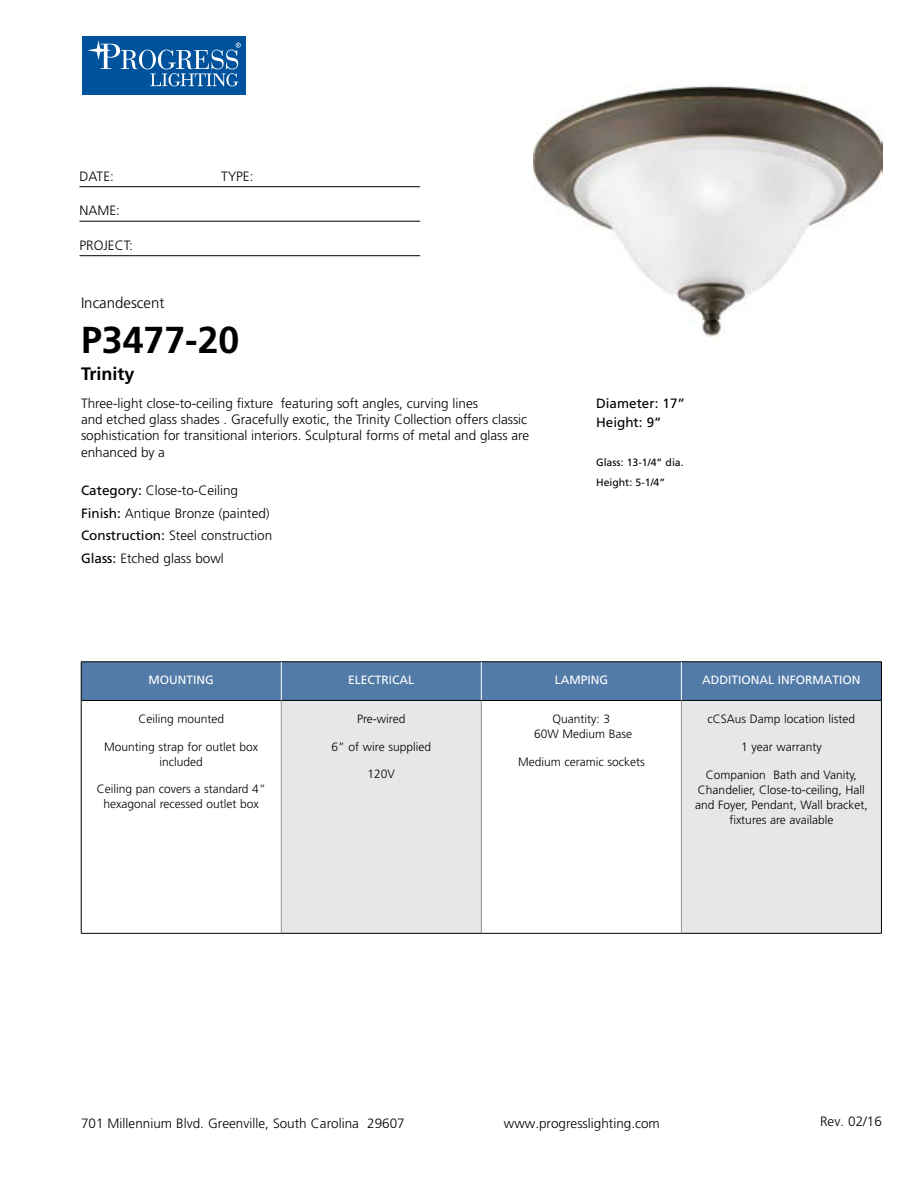
<style>
.page{position:relative;width:918px;height:1188px;background:#fff}
.page>*{position:absolute;margin:0;border:0;box-sizing:border-box;transform-origin:0 0}
.t1{font:700 37.5px "Frutiger LT Std";color:#000}
.t2{font:700 18px "Frutiger LT Std";color:#000}
.t3{font:300 15px "Frutiger LT Std";color:#000}
.t4{font:300 13.5px/16.2px "Frutiger LT Std";color:#000}
.t5{font:13.5px/19.5px "Frutiger LT Std";color:#000}
.t6{font:300 12px/15px "Frutiger LT Std";color:#000;text-align:center}
.t7{font:12px "Frutiger LT Std";color:#fff}
.t8{font:10.5px/19.5px "Frutiger LT Std";color:#000}
.s1{font-weight:400}
</style>
<div class="page">
<div style="left:82px;top:36px;width:164px;height:59px;background:#00529c"></div>
<svg style="left:139px;top:50px;width:17px;height:19px"></svg>
<div style="left:142px;top:50px;width:11px;height:19px;background:#00529c;border-radius:50%"></div>
<svg style="left:87px;top:40px;width:51px;height:29px"></svg>
<svg style="left:150px;top:43px;width:91px;height:43px"></svg>
<hr style="left:80px;top:186px;width:340px;height:1px;background:#000">
<hr style="left:80px;top:221px;width:340px;height:1px;background:#000">
<hr style="left:80px;top:255px;width:340px;height:1px;background:#000">
<div style="left:82px;top:663px;width:799px;height:37px;background:#527ba8"></div>
<div style="left:281px;top:700px;width:200px;height:233px;background:#e6e7e8"></div>
<div style="left:681px;top:700px;width:200px;height:233px;background:#e6e7e8"></div>
<hr style="left:281px;top:701px;width:1px;height:232px;background:#939598">
<hr style="left:481px;top:701px;width:1px;height:232px;background:#939598">
<hr style="left:681px;top:701px;width:1px;height:232px;background:#939598">
<hr style="left:81px;top:700px;width:200px;height:1px;background:#000">
<hr style="left:281px;top:700px;width:200px;height:1px;background:#000">
<hr style="left:481px;top:700px;width:200px;height:1px;background:#000">
<hr style="left:681px;top:700px;width:200px;height:1px;background:#000">
<hr style="left:81px;top:933px;width:200px;height:1px;background:#000">
<hr style="left:281px;top:933px;width:200px;height:1px;background:#000">
<hr style="left:481px;top:933px;width:200px;height:1px;background:#000">
<hr style="left:681px;top:933px;width:201px;height:1px;background:#000">
<hr style="left:81px;top:662px;width:200px;height:1px;background:#000">
<hr style="left:81px;top:662px;width:1px;height:38px;background:#000">
<hr style="left:281px;top:662px;width:200px;height:1px;background:#000">
<hr style="left:481px;top:662px;width:200px;height:1px;background:#000">
<hr style="left:681px;top:662px;width:201px;height:1px;background:#000">
<hr style="left:881px;top:662px;width:1px;height:38px;background:#000">
<hr style="left:81px;top:700px;width:1px;height:233px;background:#000">
<hr style="left:881px;top:700px;width:1px;height:233px;background:#000">
<hr style="left:281px;top:662px;width:1px;height:38px;background:#fff">
<hr style="left:681px;top:662px;width:1px;height:38px;background:#fff">
<hr style="left:481px;top:662px;width:1px;height:38px;background:#fff">
<img style="left:533px;top:86px;width:349px;height:251px">
<p class="t4" style="left:80px;top:168px;width:36px">DATE:</p>
<p class="t4" style="left:221px;top:168px;width:34px">TYPE:</p>
<p class="t4" style="left:80px;top:203px;width:42px">NAME:</p>
<p class="t4" style="left:80px;top:237px;width:55px">PROJECT:</p>
<p class="t3" style="left:81px;top:294px;width:85px">Incandescent</p>
<h1 class="t1" style="left:81px;top:318px;width:160px">P3477-20</h1>
<h2 class="t2" style="left:81px;top:363px;width:55px">Trinity</h2>
<p class="t4" style="left:81px;top:395px;width:450px">Three-light close-to-ceiling fixture featuring soft angles, curving lines<br>and etched glass shades . Gracefully exotic, the Trinity Collection offers classic sophistication for transitional interiors. Sculptural forms of metal and glass are enhanced by a</p>
<p class="t4" style="left:81px;top:480px;width:193px;line-height:22.5px"><span class="s1">Category:</span> Close-to-Ceiling<br><span class="s1">Finish:</span> Antique Bronze (painted)<br><span class="s1">Construction:</span> Steel construction<br><span class="s1">Glass:</span> Etched glass bowl</p>
<p class="t5" style="left:596px;top:393px;width:90px">Diameter: 17”<br>Height: 9”</p>
<p class="t8" style="left:596px;top:453px;width:89px">Glass: 13-1/4” dia.<br>Height: 5-1/4”</p>
<p class="t7" style="left:149px;top:673px;width:67px">MOUNTING</p>
<p class="t7" style="left:348px;top:673px;width:68px">ELECTRICAL</p>
<p class="t7" style="left:555px;top:673px;width:55px">LAMPING</p>
<p class="t7" style="left:702px;top:673px;width:160px">ADDITIONAL INFORMATION</p>
<p class="t6" style="left:138px;top:711px;width:87px">Ceiling mounted</p>
<p class="t6" style="left:104px;top:739px;width:156px">Mounting strap for outlet box included</p>
<p class="t6" style="left:97px;top:782px;width:170px">Ceiling pan covers a standard 4” hexagonal recessed outlet box</p>
<p class="t6" style="left:357px;top:712px;width:50px">Pre-wired</p>
<p class="t6" style="left:332px;top:739px;width:101px">6” of wire supplied</p>
<p class="t6" style="left:368px;top:767px;width:29px">120V</p>
<p class="t6" style="left:708px;top:712px;width:149px">cCSAus Damp location listed</p>
<p class="t6" style="left:741px;top:739px;width:82px">1 year warranty</p>
<p class="t6" style="left:695px;top:767px;width:174px">Companion Bath and Vanity,<br>Chandelier, Close-to-ceiling, Hall and Foyer, Pendant, Wall bracket, fixtures are available</p>
<p class="t6" style="left:534px;top:712px;width:100px">Quantity: 3<br>60W Medium Base</p>
<p class="t6" style="left:518px;top:754px;width:128px">Medium ceramic sockets</p>
<p class="t4" style="left:81px;top:1115px;width:325px">701 Millennium Blvd. Greenville, South Carolina 29607</p>
<p class="t4" style="left:504px;top:1115px;width:158px">www.progresslighting.com</p>
<p class="t4" style="left:820px;top:1114px;width:63px">Rev. 02/16</p>
</div>
